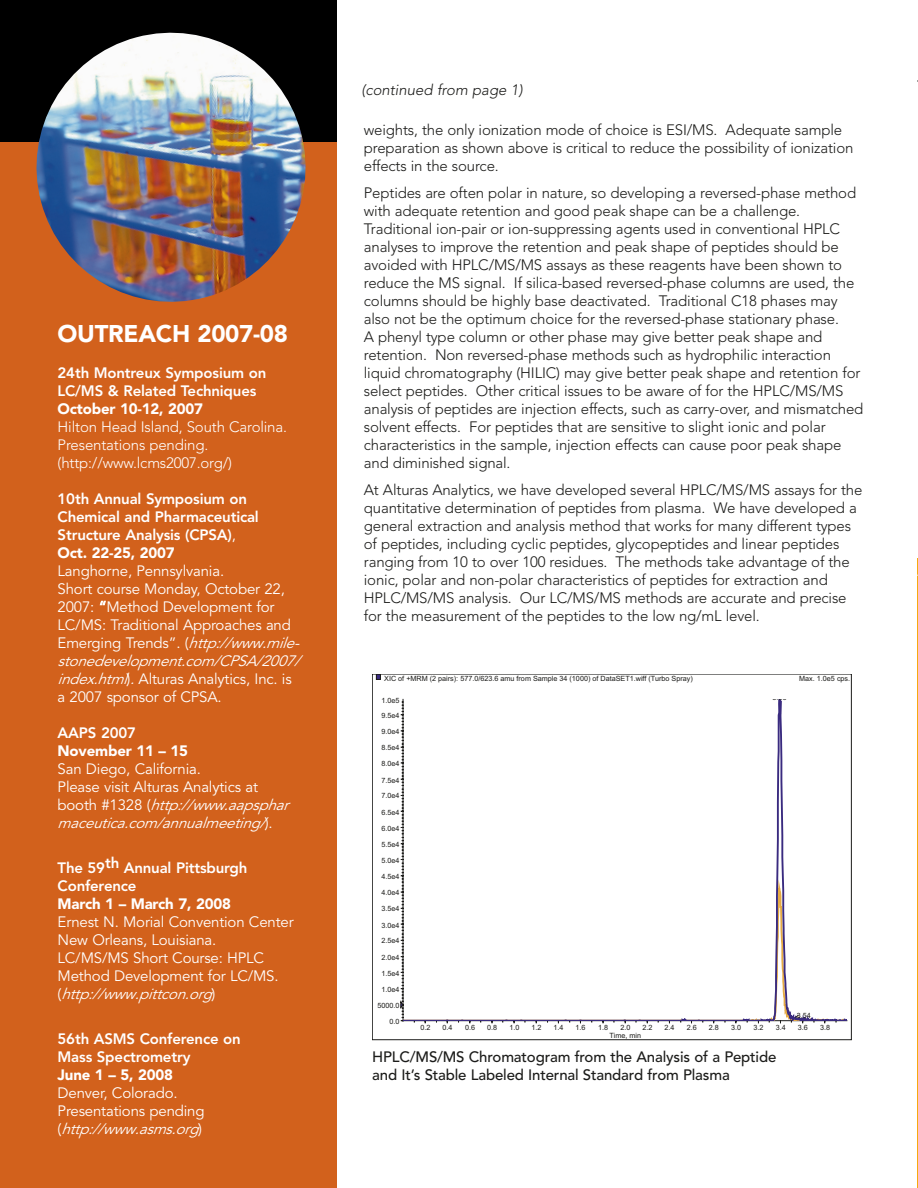
<style>
.page{position:relative;width:918px;height:1188px;background:#fff}
.page>*{position:absolute;margin:0;border:0;box-sizing:border-box;transform-origin:0 0}
.t1{font:900 24px "Avenir";letter-spacing:-.01em;color:#fff}
.t2{font:300 15px/18px "Avenir";letter-spacing:-.01em;color:#1c1c1a}
.t3{font:15px/18px "Avenir";letter-spacing:-.01em;color:#fff}
.t4{font:800 15px/18px "Avenir";letter-spacing:-.01em;color:#fff}
.t5{font:500 15px/18px "Avenir";letter-spacing:-.01em;color:#1c1c1a}
.t6{font:300 15px/18px "Avenir";letter-spacing:-.01em;color:#fff}
.t7{font:900 15px "Avenir";letter-spacing:-.01em;color:#fff}
.t8{font:7.2px "Arial";color:#1c1c1a}
.s1{font-weight:400}
.s2{font-weight:900}
.s3{font-style:italic}
</style>
<div class="page">
<hr style="left:917px;top:558px;width:1px;height:630px;background:#f6aa0d">
<div style="left:0;top:0;width:337px;height:1188px;background:#d2611c"></div>
<div style="left:0;top:0;width:337px;height:141px;background:#000"></div>
<img style="left:22px;top:32px;width:298px;height:270px">
<svg style="left:376px;top:676px;width:5px;height:4px"></svg>
<hr style="left:403px;top:699px;width:1px;height:322px;background:#1c1c1a">
<svg style="left:400px;top:702px;width:4px;height:319px"></svg>
<hr style="left:403px;top:1020px;width:44px;height:1px;background:#3a2b80">
<svg style="left:447px;top:1020px;width:15px;height:3px"></svg>
<hr style="left:462px;top:1020px;width:44px;height:1px;background:#3a2b80">
<svg style="left:502px;top:1020px;width:24px;height:3px"></svg>
<hr style="left:521px;top:1020px;width:45px;height:1px;background:#3a2b80">
<svg style="left:566px;top:1020px;width:15px;height:3px"></svg>
<hr style="left:580px;top:1020px;width:45px;height:1px;background:#3a2b80">
<svg style="left:625px;top:699px;width:222px;height:324px"></svg>
<h1 class="t1" style="left:58px;top:324px;width:232px">OUTREACH 2007-08</h1>
<p class="t4" style="left:58px;top:365px;width:210px">24th Montreux Symposium on<br>LC/MS &amp; Related Techniques</p>
<p class="t7" style="left:58px;top:403px;width:147px">October 10-12, 2007</p>
<p class="t6" style="left:58px;top:419px;width:231px">Hilton Head Island, South Carolina.<br>Presentations pending. (http://www.lcms2007.org/)</p>
<p class="t4" style="left:58px;top:491px;width:203px">10th Annual Symposium on<br>Chemical and Pharmaceutical<br>Structure Analysis (CPSA)<span class="s1">,<br></span><span class="s2">Oct. 22-25, 2007</span></p>
<p class="t3" style="left:58px;top:564px;width:249px">Langhorne, Pennsylvania.<br>Short course Monday, October 22, 2007: “Method Development for LC/MS: Traditional Approaches and<br>E m e rg i n g Tre n d s ” . ( <span class="s3">http://www.mile&shy;stonedevelopment.com/CPSA/2007/ index.html</span>)<span class="s3">.</span>Alturas Analytics, Inc. is<br>a 2007 sponsor of CPSA.</p>
<p class="t4" style="left:58px;top:725px;width:80px">AAPS 2007</p>
<p class="t7" style="left:58px;top:745px;width:132px">November 11 – 15</p>
<p class="t3" style="left:58px;top:762px;width:238px">San Diego, California.<br>Please visit Alturas Analytics at<br>b o o t h # 1 3 2 8 ( <span class="s3">http://www.aapsphar maceutica.com/annualmeeting/</span>) .</p>
<p class="t4" style="left:58px;top:860px;width:191px">The 59th Annual Pittsburgh<br>Conference</p>
<p class="t7" style="left:58px;top:898px;width:175px">March 1 – March 7, 2008</p>
<p class="t3" style="left:58px;top:915px;width:238px">Ernest N. Morial Convention Center<br>New Orleans, Louisiana.<br>LC/MS/MS Short Course: HPLC<br>Method Development for LC/MS.<br>( <span class="s3">http://www.pittcon.org</span>)</p>
<p class="t4" style="left:58px;top:1031px;width:185px">56th ASMS Conference on<br>Mass Spectrometry</p>
<p class="t7" style="left:58px;top:1069px;width:117px">June 1 – 5, 2008</p>
<p class="t3" style="left:58px;top:1086px;width:149px">Denver, Colorado.<br>Presentations pending ( <span class="s3">http://www.asms.org</span>)</p>
<p class="t2" style="left:362px;top:82px;width:165px">(continued from page 1)</p>
<p class="t2" style="left:364px;top:122px;width:491px">weights, the only ionization mode of choice is ESI/MS. Adequate sample preparation as shown above is critical to reduce the possibility of ionization effects in the source.</p>
<p class="t2" style="left:364px;top:185px;width:501px">Peptides are often polar in nature, so developing a reversed-phase method with adequate retention and good peak shape can be a challenge.<br>Traditional ion-pair or ion-suppressing agents used in conventional HPLC analyses to improve the retention and peak shape of peptides should be avoided with HPLC/MS/MS assays as these reagents have been shown to reduce the MS signal. If silica-based reversed-phase columns are used, the columns should be highly base deactivated. Traditional C18 phases may also not be the optimum choice for the reversed-phase stationary phase.<br>A phenyl type column or other phase may give better peak shape and retention. Non reversed-phase methods such as hydrophilic interaction liquid chromatography (HILIC) may give better peak shape and retention for select peptides. Other critical issues to be aware of for the HPLC/MS/MS analysis of peptides are injection effects, such as carry-over, and mismatched solvent effects. For peptides that are sensitive to slight ionic and polar characteristics in the sample, injection effects can cause poor peak shape and diminished signal.</p>
<p class="t2" style="left:364px;top:482px;width:500px">At Alturas Analytics, we have developed several HPLC/MS/MS assays for the quantitative determination of peptides from plasma. We have developed a general extraction and analysis method that works for many different types of peptides, including cyclic peptides, glycopeptides and linear peptides ranging from 10 to over 100 residues. The methods take advantage of the ionic, polar and non-polar characteristics of peptides for extraction and HPLC/MS/MS analysis. Our LC/MS/MS methods are accurate and precise for the measurement of the peptides to the low ng/mL level.</p>
<p class="t8" style="left:384px;top:674px;width:310px">XIC of +MRM (2 pairs): 577.0/623.6 amu from Sample 34 (1000) of DataSET1.wiff (Turbo Spray)</p>
<p class="t8" style="left:799px;top:674px;width:53px">Max. 1.0e5 cps.</p>
<p class="t8" style="left:382px;top:696px;width:20px">1.0e5</p>
<p class="t8" style="left:382px;top:711px;width:20px">9.5e4</p>
<p class="t8" style="left:382px;top:728px;width:20px">9.0e4</p>
<p class="t8" style="left:382px;top:743px;width:20px">8.5e4</p>
<p class="t8" style="left:382px;top:760px;width:20px">8.0e4</p>
<p class="t8" style="left:382px;top:776px;width:20px">7.5e4</p>
<p class="t8" style="left:382px;top:792px;width:20px">7.0e4</p>
<p class="t8" style="left:382px;top:808px;width:20px">6.5e4</p>
<p class="t8" style="left:382px;top:824px;width:20px">6.0e4</p>
<p class="t8" style="left:382px;top:840px;width:20px">5.5e4</p>
<p class="t8" style="left:382px;top:856px;width:20px">5.0e4</p>
<p class="t8" style="left:382px;top:873px;width:20px">4.5e4</p>
<p class="t8" style="left:382px;top:888px;width:20px">4.0e4</p>
<p class="t8" style="left:382px;top:905px;width:20px">3.5e4</p>
<p class="t8" style="left:382px;top:921px;width:20px">3.0e4</p>
<p class="t8" style="left:382px;top:937px;width:20px">2.5e4</p>
<p class="t8" style="left:382px;top:953px;width:20px">2.0e4</p>
<p class="t8" style="left:382px;top:969px;width:20px">1.5e4</p>
<p class="t8" style="left:382px;top:985px;width:20px">1.0e4</p>
<p class="t8" style="left:377px;top:1001px;width:24px">5000.0</p>
<p class="t8" style="left:390px;top:1017px;width:12px">0.0</p>
<p class="t8" style="left:773px;top:693px;width:16px">3.39</p>
<p class="t8" style="left:797px;top:1012px;width:16px">3.54</p>
<p class="t8" style="left:420px;top:1023px;width:12px">0.2</p>
<p class="t8" style="left:443px;top:1023px;width:12px">0.4</p>
<p class="t8" style="left:465px;top:1023px;width:12px">0.6</p>
<p class="t8" style="left:487px;top:1023px;width:12px">0.8</p>
<p class="t8" style="left:509px;top:1023px;width:12px">1.0</p>
<p class="t8" style="left:531px;top:1023px;width:12px">1.2</p>
<p class="t8" style="left:554px;top:1023px;width:12px">1.4</p>
<p class="t8" style="left:576px;top:1023px;width:12px">1.6</p>
<p class="t8" style="left:598px;top:1023px;width:12px">1.8</p>
<p class="t8" style="left:620px;top:1023px;width:12px">2.0</p>
<p class="t8" style="left:643px;top:1023px;width:12px">2.2</p>
<p class="t8" style="left:665px;top:1023px;width:12px">2.4</p>
<p class="t8" style="left:687px;top:1023px;width:12px">2.6</p>
<p class="t8" style="left:709px;top:1023px;width:12px">2.8</p>
<p class="t8" style="left:731px;top:1023px;width:12px">3.0</p>
<p class="t8" style="left:754px;top:1023px;width:12px">3.2</p>
<p class="t8" style="left:776px;top:1023px;width:12px">3.4</p>
<p class="t8" style="left:798px;top:1023px;width:12px">3.6</p>
<p class="t8" style="left:820px;top:1023px;width:12px">3.8</p>
<p class="t8" style="left:610px;top:1031px;width:33px">Time, min</p>
<p class="t5" style="left:372px;top:1049px;width:406px">HPLC/MS/MS Chromatogram from the Analysis of a Peptide and It’s Stable Labeled Internal Standard from Plasma</p>
</div>
